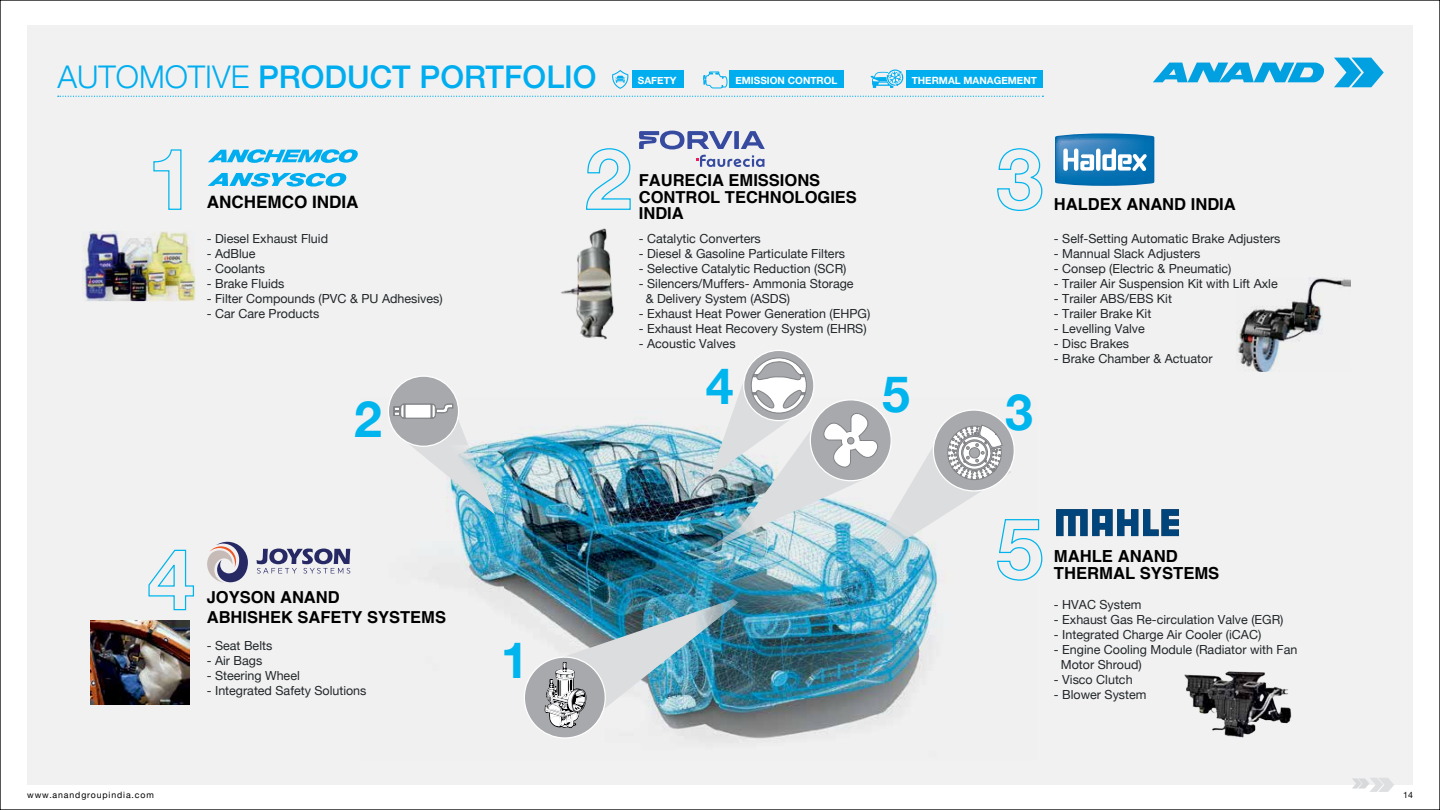
<style>
.page{position:relative;width:1440px;height:810px;background:#fff}
.page>*{position:absolute;margin:0;border:0;box-sizing:border-box;transform-origin:0 0}
.t1{font:700 50px "Helvetica Neue";color:#00b5ed}
.t2{font:500 31.25px "Helvetica Neue";color:#00aeef}
.t3{font:700 17.12px "Helvetica";color:#000}
.t4{font:700 16.62px/16.6px "Helvetica";color:#000}
.t5{font:700 16.5px/16.5px "Helvetica";color:#000}
.t6{font:12.5px/15px "Helvetica Neue";color:#212628}
.t7{font:700 10px "Helvetica Neue";color:#fff}
.t8{font:8.75px "Helvetica Neue";letter-spacing:.1em;color:#000}
.s1{font-weight:300}
</style>
<div class="page">
<div style="left:27px;top:25px;width:1386px;height:760px;background:#f1f1f2"></div>
<svg style="left:1334px;top:58px;width:50px;height:29px"></svg>
<svg style="left:1153px;top:63px;width:171px;height:19px"></svg>
<svg style="left:1352px;top:778px;width:42px;height:14px"></svg>
<svg style="left:153px;top:149px;width:29px;height:61px"></svg>
<svg style="left:586px;top:148px;width:45px;height:62px"></svg>
<svg style="left:997px;top:148px;width:46px;height:63px"></svg>
<svg style="left:148px;top:549px;width:47px;height:62px"></svg>
<img style="left:455px;top:422px;width:483px;height:319px">
<img style="left:519px;top:599px;width:219px;height:142px">
<svg style="left:744px;top:350px;width:70px;height:71px"></svg>
<img style="left:697px;top:357px;width:346px;height:224px">
<div style="left:743px;top:350px;width:72px;height:71px;border:1px solid #fff;border-radius:50%"></div>
<div style="left:388px;top:376px;width:71px;height:70px;background:#a7a9ac;border-radius:50%"></div>
<svg style="left:393px;top:403px;width:102px;height:112px"></svg>
<div style="left:388px;top:375px;width:71px;height:72px;border:1px solid #fff;border-radius:50%"></div>
<svg style="left:1055px;top:133px;width:99px;height:53px"></svg>
<svg style="left:208px;top:149px;width:150px;height:14px"></svg>
<svg style="left:208px;top:173px;width:139px;height:14px"></svg>
<svg style="left:1056px;top:509px;width:123px;height:27px"></svg>
<img style="left:1184px;top:671px;width:108px;height:67px">
<svg style="left:639px;top:131px;width:126px;height:36px"></svg>
<svg style="left:257px;top:549px;width:93px;height:25px"></svg>
<svg style="left:207px;top:542px;width:41px;height:41px"></svg>
<img style="left:82px;top:231px;width:113px;height:70px">
<img style="left:91px;top:621px;width:99px;height:84px">
<img style="left:561px;top:228px;width:53px;height:112px">
<img style="left:1237px;top:278px;width:113px;height:94px">
<div style="left:632px;top:71px;width:52px;height:17px;background:#00aeef"></div>
<svg style="left:612px;top:70px;width:16px;height:19px"></svg>
<div style="left:730px;top:71px;width:114px;height:17px;background:#00aeef"></div>
<svg style="left:703px;top:71px;width:25px;height:18px"></svg>
<div style="left:906px;top:71px;width:136px;height:17px;background:#00aeef"></div>
<svg style="left:871px;top:69px;width:33px;height:19px"></svg>
<svg style="left:58px;top:96px;width:985px;height:1px"></svg>
<h2 class="t2" style="left:58px;top:52px;width:541px"><span class="s1">AUTOMOTIVE</span> PRODUCT PORTFOLIO</h2>
<p class="t7" style="left:638px;top:72px;width:40px">SAFETY</p>
<p class="t7" style="left:735px;top:72px;width:104px">EMISSION CONTROL</p>
<p class="t7" style="left:912px;top:72px;width:127px">THERMAL MANAGEMENT</p>
<h3 class="t5" style="left:639px;top:174px;width:220px">FAURECIA EMISSIONS<br>CONTROL TECHNOLOGIES<br>INDIA</h3>
<p class="t6" style="left:639px;top:232px;width:123px">- Catalytic Converters</p>
<p class="t6" style="left:639px;top:247px;width:208px">- Diesel &amp; Gasoline Particulate Filters</p>
<p class="t6" style="left:639px;top:262px;width:209px">- Selective Catalytic Reduction (SCR)</p>
<p class="t6" style="left:646px;top:277px;width:209px;text-indent:-7px">- Silencers/Muffers- Ammonia Storage &amp; Delivery System (ASDS)</p>
<p class="t6" style="left:639px;top:307px;width:233px">- Exhaust Heat Power Generation (EHPG)</p>
<p class="t6" style="left:639px;top:322px;width:229px">- Exhaust Heat Recovery System (EHRS)</p>
<p class="t6" style="left:639px;top:337px;width:98px">- Acoustic Valves</p>
<h3 class="t3" style="left:207px;top:192px;width:153px">ANCHEMCO INDIA</h3>
<h3 class="t5" style="left:1054px;top:197px;width:183px">HALDEX ANAND INDIA</h3>
<p class="t6" style="left:1054px;top:232px;width:228px">- Self-Setting Automatic Brake Adjusters</p>
<p class="t6" style="left:1054px;top:247px;width:148px">- Mannual Slack Adjusters</p>
<p class="t6" style="left:1054px;top:262px;width:179px">- Consep (Electric &amp; Pneumatic)</p>
<p class="t6" style="left:1054px;top:277px;width:225px">- Trailer Air Suspension Kit with Lift Axle</p>
<p class="t6" style="left:1054px;top:292px;width:120px">- Trailer ABS/EBS Kit</p>
<p class="t6" style="left:1054px;top:307px;width:99px">- Trailer Brake Kit</p>
<p class="t6" style="left:1054px;top:322px;width:92px">- Levelling Valve</p>
<p class="t6" style="left:1054px;top:337px;width:77px">- Disc Brakes</p>
<p class="t6" style="left:1054px;top:352px;width:160px">- Brake Chamber &amp; Actuator</p>
<p class="t6" style="left:207px;top:232px;width:123px">- Diesel Exhaust Fluid</p>
<p class="t6" style="left:207px;top:247px;width:50px">- AdBlue</p>
<p class="t6" style="left:207px;top:262px;width:60px">- Coolants</p>
<p class="t6" style="left:207px;top:277px;width:79px">- Brake Fluids</p>
<p class="t6" style="left:207px;top:292px;width:237px">- Filter Compounds (PVC &amp; PU Adhesives)</p>
<p class="t6" style="left:207px;top:307px;width:114px">- Car Care Products</p>
<h1 class="t1" style="left:706px;top:347px;width:29px">4</h1>
<h1 class="t1" style="left:882px;top:355px;width:29px">5</h1>
<h1 class="t1" style="left:354px;top:380px;width:29px">2</h1>
<h1 class="t1" style="left:1005px;top:373px;width:29px">3</h1>
<h3 class="t5" style="left:207px;top:589px;width:241px;line-height:19.8px">JOYSON ANAND<br>ABHISHEK SAFETY SYSTEMS</h3>
<p class="t6" style="left:207px;top:639px;width:67px">- Seat Belts</p>
<p class="t6" style="left:207px;top:654px;width:57px">- Air Bags</p>
<p class="t6" style="left:207px;top:669px;width:95px">- Steering Wheel</p>
<p class="t6" style="left:207px;top:684px;width:161px">- Integrated Safety Solutions</p>
<h1 class="t1" style="left:501px;top:621px;width:29px">1</h1>
<h3 class="t4" style="left:1054px;top:550px;width:167px">MAHLE ANAND<br>THERMAL SYSTEMS</h3>
<p class="t6" style="left:1054px;top:598px;width:89px">- HVAC System</p>
<p class="t6" style="left:1054px;top:613px;width:231px">- Exhaust Gas Re-circulation Valve (EGR)</p>
<p class="t6" style="left:1054px;top:628px;width:209px">- Integrated Charge Air Cooler (iCAC)</p>
<p class="t6" style="left:1061px;top:643px;width:238px;text-indent:-7px">- Engine Cooling Module (Radiator with Fan<br>Motor Shroud)</p>
<p class="t6" style="left:1054px;top:673px;width:80px">- Visco Clutch</p>
<p class="t6" style="left:1054px;top:688px;width:94px">- Blower System</p>
<p class="t8" style="left:27px;top:789px;width:128px">www.anandgroupindia.com</p>
<p class="t8" style="left:1403px;top:789px;width:11px">14</p>
</div>
